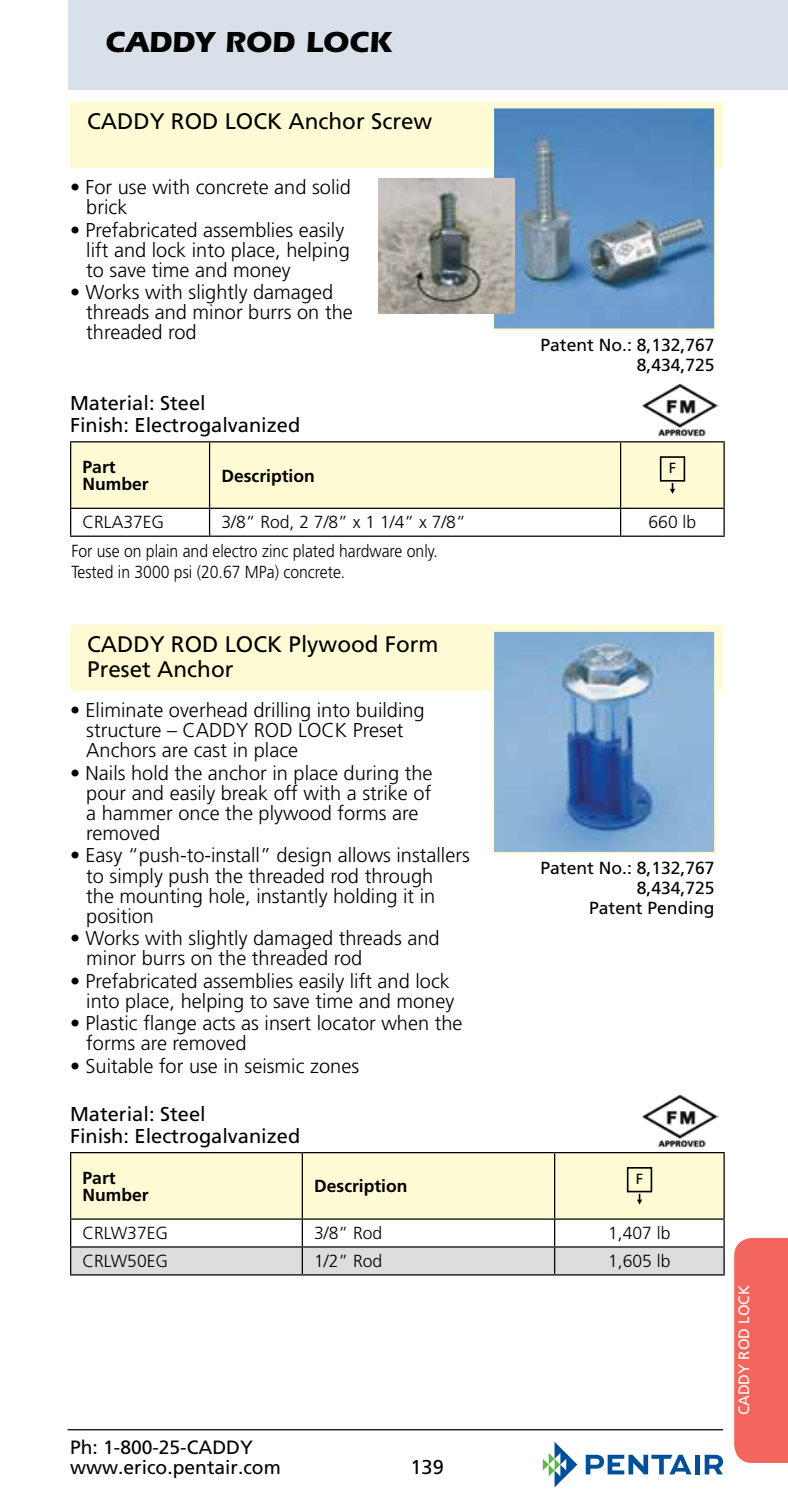
<style>
.page{position:relative;width:788px;height:1508px;background:#fff}
.page>*{position:absolute;margin:0;border:0;box-sizing:border-box;transform-origin:0 0}
.t1{font:700 30px "ITC Eras Std";color:#000}
.t2{font:22.5px/25px "Frutiger LT Std";color:#000}
.t3{font:300 20px/20px "Frutiger LT Std";color:#000}
.t4{font:20px/22.5px "Frutiger LT Std";color:#000}
.t5{font:19.25px/20px "Frutiger LT Std";color:#000}
.t6{font:300 17.5px "Frutiger LT Std";color:#000}
.t7{font:300 17.5px/21px "Frutiger LT Std";color:#000;scale:.9 1}
.t8{font:17.5px/20px "Frutiger LT Std";color:#000;text-align:right}
.t9{font:700 17.5px/17.5px "Frutiger LT Std";color:#000}
.t10{font:15px "Frutiger LT Std";color:#fff}
.t11{font:14.75px "Frutiger LT Std";color:#000}
</style>
<div class="page">
<div style="left:68px;top:0;width:720px;height:90px;background:#d8e0ea"></div>
<hr style="left:68px;top:1429px;width:655px;height:1px;background:#000">
<svg style="left:585px;top:1454px;width:106px;height:20px"></svg>
<div style="left:694px;top:1454px;width:5px;height:20px;background:#004f9a"></div>
<svg style="left:704px;top:1454px;width:19px;height:20px"></svg>
<svg style="left:542px;top:1442px;width:35px;height:45px"></svg>
<div style="left:734px;top:1238px;width:54px;height:225px;background:#f2665e"></div>
<div style="left:70px;top:102px;width:652px;height:65px;background:#fffcd5"></div>
<img style="left:494px;top:109px;width:219px;height:219px">
<div style="left:491px;top:106px;width:225px;height:225px;border:2px solid #fffcd5"></div>
<img style="left:379px;top:178px;width:135px;height:135px">
<img style="left:642px;top:384px;width:76px;height:52px">
<hr style="left:70px;top:441px;width:139px;height:1px;background:#000">
<hr style="left:209px;top:441px;width:411px;height:1px;background:#000">
<hr style="left:620px;top:441px;width:104px;height:1px;background:#000">
<hr style="left:70px;top:535px;width:139px;height:2px;background:#000">
<hr style="left:209px;top:535px;width:411px;height:2px;background:#000">
<hr style="left:620px;top:535px;width:104px;height:2px;background:#000">
<svg style="left:70px;top:442px;width:654px;height:94px"></svg>
<div style="left:659px;top:456px;width:26px;height:25px;border:2px solid #000"></div>
<div style="left:70px;top:625px;width:652px;height:66px;background:#fffcd5"></div>
<img style="left:494px;top:632px;width:219px;height:219px">
<div style="left:491px;top:629px;width:225px;height:225px;border:2px solid #fffcd5"></div>
<img style="left:642px;top:1094px;width:76px;height:53px">
<hr style="left:70px;top:1274px;width:232px;height:1px;background:#000">
<hr style="left:302px;top:1274px;width:252px;height:1px;background:#000">
<hr style="left:554px;top:1274px;width:170px;height:1px;background:#000">
<svg style="left:70px;top:1152px;width:654px;height:122px"></svg>
<div style="left:626px;top:1167px;width:26px;height:25px;border:2px solid #000"></div>
<h1 class="t1" style="left:105px;top:24px;width:288px">CADDY ROD LOCK</h1>
<p class="t2" style="left:87px;top:109px;width:346px">CADDY ROD LOCK Anchor Screw</p>
<p class="t3" style="left:86px;top:177px;width:266px;text-indent:-16px">• For use with concrete and solid brick</p>
<p class="t3" style="left:86px;top:220px;width:265px;text-indent:-16px">• Prefabricated assemblies easily lift and lock into place, helping to save time and money</p>
<p class="t3" style="left:86px;top:282px;width:268px;text-indent:-16px">• Works with slightly damaged threads and minor burrs on the threaded rod</p>
<p class="t4" style="left:70px;top:391px;width:232px">Material: Steel<br>Finish: Electrogalvanized</p>
<p class="t9" style="left:82px;top:458px;width:68px">Part<br>Number</p>
<p class="t9" style="left:221px;top:467px;width:95px">Description</p>
<p class="t8" style="left:540px;top:335px;width:176px">Patent No.: 8,132,767<br>8,434,725</p>
<p class="t11" style="left:668px;top:459px;width:9px">F</p>
<p class="t6" style="left:82px;top:512px;width:83px">CRLA37EG</p>
<p class="t6" style="left:221px;top:512px;width:246px">3/8” Rod, 2 7/8” x 1 1/4” x 7/8”</p>
<p class="t6" style="left:648px;top:512px;width:49px">660 lb</p>
<p class="t7" style="left:71px;top:540px;width:408px">For use on plain and electro zinc plated hardware only.<br>Tested in 3000 psi (20.67 MPa) concrete.</p>
<p class="t2" style="left:87px;top:632px;width:353px">CADDY ROD LOCK Plywood Form<br>Preset Anchor</p>
<p class="t3" style="left:86px;top:701px;width:340px;text-indent:-16px">• Eliminate overhead drilling into building structure – CADDY ROD LOCK Preset<br>Anchors are cast in place</p>
<p class="t3" style="left:86px;top:763px;width:348px;text-indent:-16px">• Nails hold the anchor in place during the pour and easily break off with a strike of a hammer once the plywood forms are removed</p>
<p class="t3" style="left:86px;top:846px;width:385px;text-indent:-16px">• Easy “push-to-install” design allows installers to simply push the threaded rod through<br>the mounting hole, instantly holding it in position</p>
<p class="t3" style="left:86px;top:928px;width:355px;text-indent:-16px">• Works with slightly damaged threads and minor burrs on the threaded rod</p>
<p class="t3" style="left:70px;top:971px;width:386px;text-align:right">• Prefabricated assemblies easily lift and lock into place, helping to save time and money</p>
<p class="t3" style="left:86px;top:1013px;width:378px;text-indent:-16px">• Plastic flange acts as insert locator when the forms are removed</p>
<p class="t3" style="left:70px;top:1056px;width:290px">• Suitable for use in seismic zones</p>
<p class="t4" style="left:70px;top:1102px;width:232px">Material: Steel<br>Finish: Electrogalvanized</p>
<p class="t9" style="left:82px;top:1169px;width:68px">Part<br>Number</p>
<p class="t9" style="left:314px;top:1177px;width:95px">Description</p>
<p class="t8" style="left:540px;top:857px;width:176px">Patent No.: 8,132,767<br>8,434,725<br>Patent Pending</p>
<p class="t11" style="left:635px;top:1170px;width:9px">F</p>
<p class="t6" style="left:82px;top:1222px;width:87px">CRLW37EG</p>
<p class="t6" style="left:314px;top:1222px;width:70px">3/8” Rod</p>
<p class="t6" style="left:608px;top:1222px;width:64px">1,407 lb</p>
<p class="t6" style="left:82px;top:1250px;width:87px">CRLW50EG</p>
<p class="t6" style="left:314px;top:1250px;width:70px">1/2” Rod</p>
<p class="t6" style="left:608px;top:1250px;width:64px">1,605 lb</p>
<p class="t5" style="left:70px;top:1437px;width:212px">Ph: 1-800-25-CADDY www.erico.pentair.com</p>
<p class="t4" style="left:410px;top:1455px;width:35px">139</p>
<p class="t10" style="left:735px;top:1415px;width:132px;rotate:-90deg">CADDY ROD LOCK</p>
</div>
